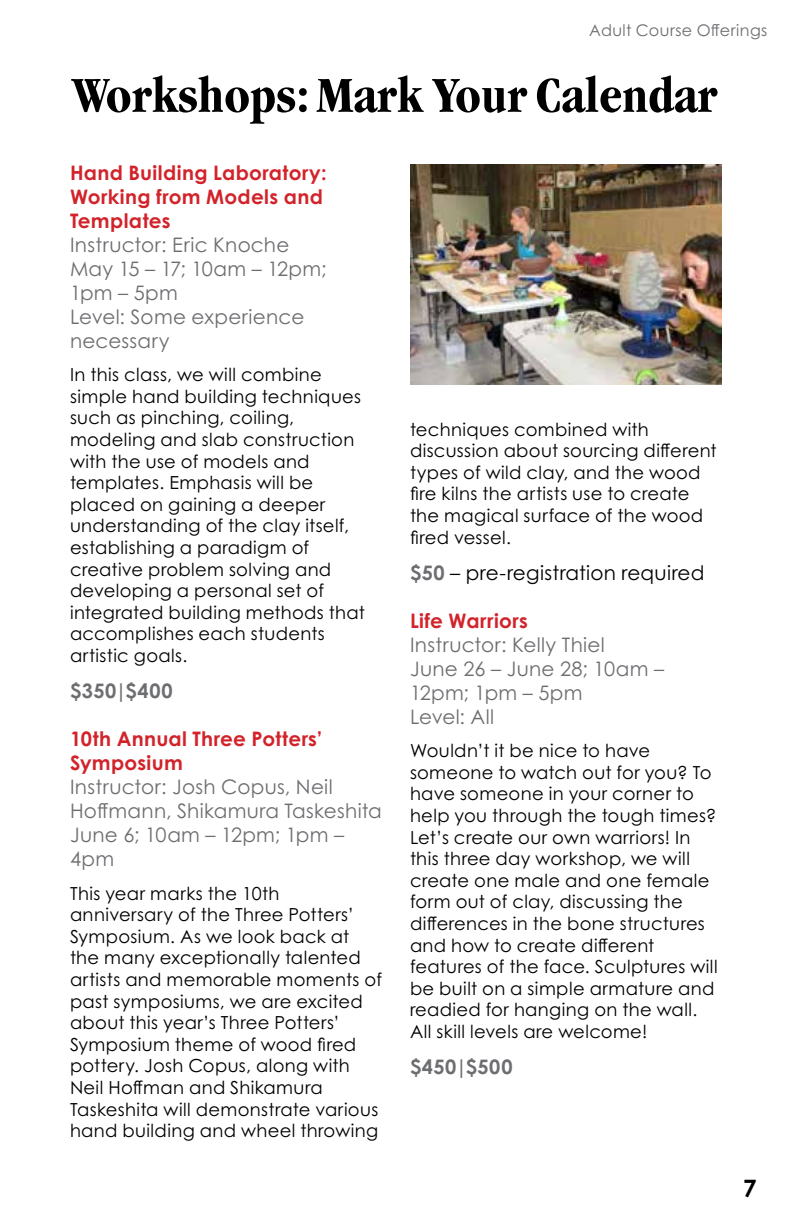
<style>
.page{position:relative;width:792px;height:1224px;background:#fff}
.page>*{position:absolute;margin:0;border:0;box-sizing:border-box;transform-origin:0 0}
.t1{font:700 condensed 52px "Garamond";color:#000}
.t2{font:700 24px "Century Gothic Pro";color:#000}
.t3{font:20px/24px "Century Gothic Pro";letter-spacing:.015em;color:#6d6e71}
.t4{font:700 20px/24px "Century Gothic Pro";letter-spacing:.015em;color:#d2232a}
.t5{font:20px "Century Gothic Pro";letter-spacing:.015em;color:#000}
.t6{font:700 20px "Century Gothic Pro";letter-spacing:.025em;color:#6d6e71}
.t7{font:18px/21.6px "Century Gothic Pro";letter-spacing:.02em;color:#000}
.t8{font:16px "Century Gothic Pro";letter-spacing:.025em;color:#6d6e71}
.s1{font-weight:700;color:#6d6e71}
</style>
<div class="page">
<img style="left:410px;top:165px;width:312px;height:219px">
<p class="t8" style="left:589px;top:21px;width:180px">Adult Course Offerings</p>
<h1 class="t1" style="left:72px;top:66px;width:647px">Workshops: Mark Your Calendar</h1>
<p class="t4" style="left:70px;top:160px;width:258px">Hand Building Laboratory:<br>Working from Models and<br>Templates</p>
<p class="t3" style="left:70px;top:232px;width:258px">Instructor: Eric Knoche<br>May 15 – 17; 10am – 12pm;<br>1pm – 5pm<br>Level: Some experience necessary</p>
<p class="t7" style="left:70px;top:364px;width:296px">In this class, we will combine simple hand building techniques such as pinching, coiling, modeling and slab construction with the use of models and templates. Emphasis will be placed on gaining a deeper understanding of the clay itself, establishing a paradigm of creative problem solving and developing a personal set of integrated building methods that accomplishes each students artistic goals.</p>
<p class="t6" style="left:70px;top:678px;width:104px">$350|$400</p>
<p class="t4" style="left:70px;top:726px;width:254px">10th Annual Three Potters’<br>Symposium</p>
<p class="t3" style="left:70px;top:775px;width:313px">Instructor: Josh Copus, Neil<br>Hoffmann, Shikamura Taskeshita<br>June 6; 10am – 12pm; 1pm –<br>4pm</p>
<p class="t7" style="left:70px;top:882px;width:314px">This year marks the 10th anniversary of the Three Potters’<br>Symposium. As we look back at the many exceptionally talented artists and memorable moments of past symposiums, we are excited about this year’s Three Potters’<br>Symposium theme of wood fired pottery. Josh Copus, along with<br>Neil Hoffman and Shikamura<br>Taskeshita will demonstrate various hand building and wheel throwing</p>
<p class="t7" style="left:410px;top:418px;width:308px">techniques combined with discussion about sourcing different types of wild clay, and the wood fire kilns the artists use to create the magical surface of the wood fired vessel.</p>
<p class="t5" style="left:410px;top:560px;width:296px"><span class="s1">$50</span> – pre-registration required</p>
<p class="t4" style="left:410px;top:608px;width:120px">Life Warriors</p>
<p class="t3" style="left:410px;top:632px;width:256px">Instructor: Kelly Thiel<br>June 26 – June 28; 10am –<br>12pm; 1pm – 5pm<br>Level: All</p>
<p class="t7" style="left:410px;top:740px;width:309px">Wouldn’t it be nice to have someone to watch out for you? To have someone in your corner to help you through the tough times?<br>Let’s create our own warriors! In this three day workshop, we will create one male and one female form out of clay, discussing the differences in the bone structures and how to create different features of the face. Sculptures will be built on a simple armature and readied for hanging on the wall.<br>All skill levels are welcome!</p>
<p class="t6" style="left:410px;top:1054px;width:104px">$450|$500</p>
<h2 class="t2" style="left:743px;top:1173px;width:15px">7</h2>
</div>
